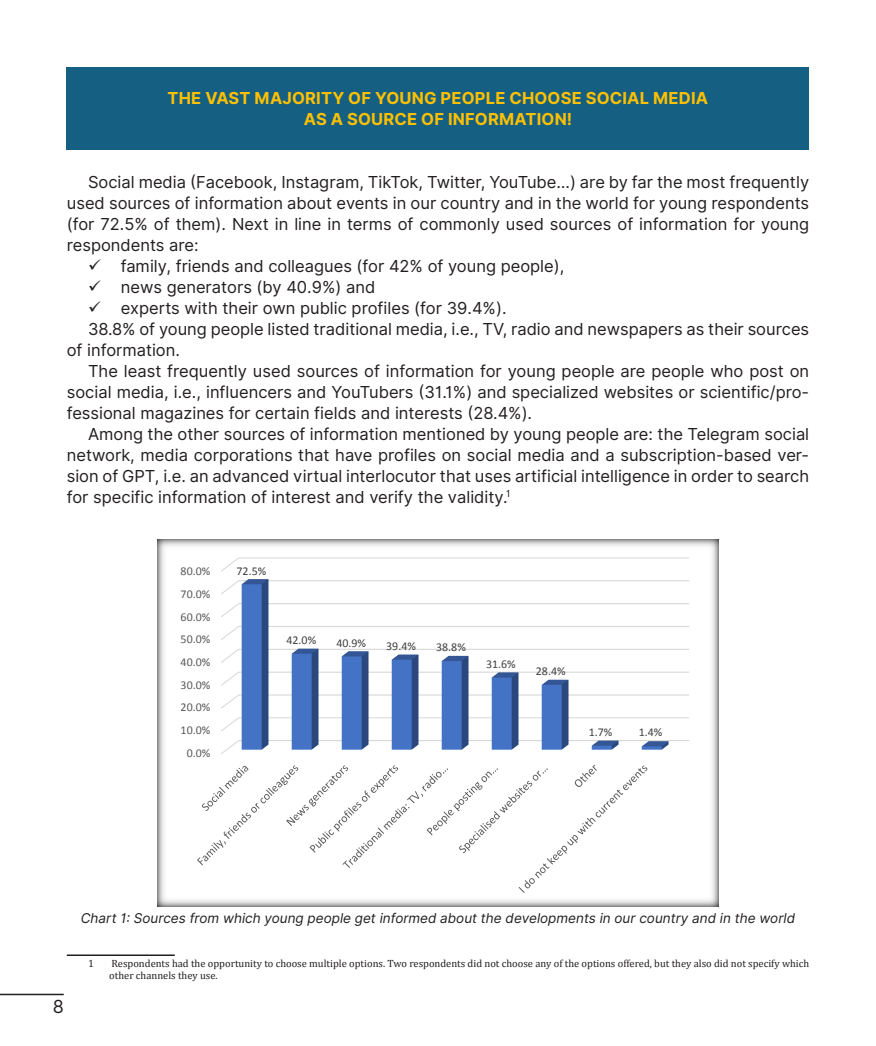
<style>
.page{position:relative;width:876px;height:1046px;background:#fff}
.page>*{position:absolute;margin:0;border:0;box-sizing:border-box;transform-origin:0 0}
.t1{font:18px "Inter";color:#231f20}
.t2{font:16.5px/21px "Inter";color:#231f20;text-align:justify}
.t3{font:700 16.5px/21px "Inter";letter-spacing:.01em;color:#ffc000;text-align:center}
.t4{font:italic 13.5px "Inter";color:#231f20}
.t5{font:12px "Calibri";color:#595959}
.t6{font:12px "Calibri";color:#404040}
.t7{font:10.5px/12px "Cambria";color:#231f20}
</style>
<div class="page">
<hr style="left:0;top:994px;width:64px;height:1px;background:#231f20">
<div style="left:67px;top:67px;width:742px;height:82px;background:#156082"></div>
<img style="left:158px;top:540px;width:560px;height:367px">
<img style="left:219px;top:554px;width:473px;height:201px">
<svg style="left:197px;top:765px;width:450px;height:128px"></svg>
<hr style="left:67px;top:954px;width:108px;height:2px;background:#231f20">
<p class="t3" style="left:168px;top:87px;width:542px">THE VAST MAJORITY OF YOUNG PEOPLE CHOOSE SOCIAL MEDIA<br>AS A SOURCE OF INFORMATION!</p>
<p class="t2" style="left:67px;top:171px;width:744px;text-indent:21px">Social media (Facebook, Instagram, TikTok, Twitter, YouTube…) are by far the most frequently used sources of information about events in our country and in the world for young respondents (for 72.5% of them). Next in line in terms of commonly used sources of information for young respondents are:</p>
<p class="t2" style="left:88px;top:255px;width:478px">✓ family, friends and colleagues (for 42% of young people),</p>
<p class="t2" style="left:88px;top:276px;width:289px">✓ news generators (by 40.9%) and</p>
<p class="t2" style="left:88px;top:297px;width:420px">✓ experts with their own public profiles (for 39.4%).</p>
<p class="t2" style="left:88px;top:318px;width:723px">38.8% of young people listed traditional media, i.e., TV, radio and newspapers as their sources</p>
<p class="t2" style="left:67px;top:339px;width:115px">of information.</p>
<p class="t2" style="left:88px;top:360px;width:723px">The least frequently used sources of information for young people are people who post on</p>
<p class="t2" style="left:67px;top:381px;width:744px">social media, i.e., influencers and YouTubers (31.1%) and specialized websites or scientific/pro-</p>
<p class="t2" style="left:67px;top:402px;width:467px">fessional magazines for certain fields and interests (28.4%).</p>
<p class="t2" style="left:88px;top:423px;width:723px">Among the other sources of information mentioned by young people are: the Telegram social</p>
<p class="t2" style="left:67px;top:444px;width:744px">network, media corporations that have profiles on social media and a subscription-based ver-</p>
<p class="t2" style="left:67px;top:465px;width:744px">sion of GPT, i.e. an advanced virtual interlocutor that uses artificial intelligence in order to search</p>
<p class="t2" style="left:67px;top:486px;width:445px">for specific information of interest and verify the validity.<sup>1</sup></p>
<p class="t5" style="left:181px;top:563px;width:31px">80.0%</p>
<p class="t6" style="left:237px;top:563px;width:31px">72.5%</p>
<p class="t5" style="left:181px;top:586px;width:31px">70.0%</p>
<p class="t5" style="left:181px;top:609px;width:31px">60.0%</p>
<p class="t5" style="left:181px;top:632px;width:31px">50.0%</p>
<p class="t5" style="left:181px;top:654px;width:31px">40.0%</p>
<p class="t5" style="left:181px;top:677px;width:31px">30.0%</p>
<p class="t5" style="left:181px;top:700px;width:31px">20.0%</p>
<p class="t5" style="left:181px;top:723px;width:31px">10.0%</p>
<p class="t5" style="left:187px;top:745px;width:25px">0.0%</p>
<p class="t6" style="left:286px;top:633px;width:31px">42.0%</p>
<p class="t6" style="left:336px;top:635px;width:31px">40.9%</p>
<p class="t6" style="left:386px;top:639px;width:31px">39.4%</p>
<p class="t6" style="left:436px;top:640px;width:31px">38.8%</p>
<p class="t6" style="left:486px;top:656px;width:31px">31.6%</p>
<p class="t6" style="left:536px;top:664px;width:31px">28.4%</p>
<p class="t6" style="left:589px;top:724px;width:25px">1.7%</p>
<p class="t6" style="left:639px;top:725px;width:25px">1.4%</p>
<p class="t1" style="left:53px;top:993px;width:13px">8</p>
<p class="t4" style="left:81px;top:908px;width:716px">Chart 1: Sources from which young people get informed about the developments in our country and in the world</p>
<p class="t7" style="left:88px;top:958px;width:7px">1</p>
<p class="t7" style="left:109px;top:958px;width:701px">Respondents had the opportunity to choose multiple options. Two respondents did not choose any of the options offered, but they also did not specify which other channels they use.</p>
</div>
